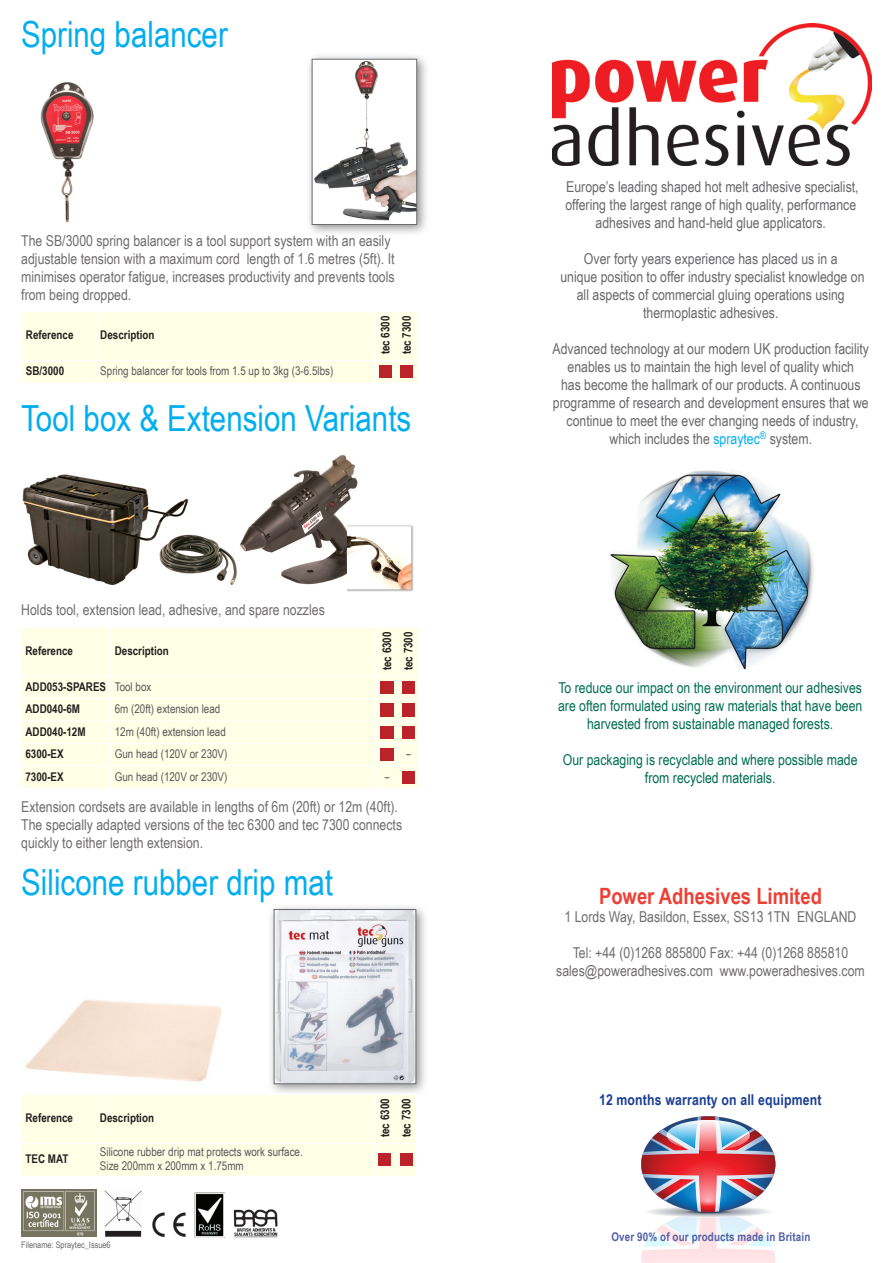
<style>
.page{position:relative;width:893px;height:1263px;background:#fff}
.page>*{position:absolute;margin:0;border:0;box-sizing:border-box;transform-origin:0 0}
.t1{font:36px "Arial Narrow";color:#00aeef}
.t2{font:700 22.5px "Arial Narrow";color:#ee3f34}
.t3{font:15px/18px "Arial Narrow";color:#69696c;text-align:center}
.t4{font:15px/18px "Arial Narrow";color:#706d6e}
.t5{font:15px/18px "Arial Narrow";color:#006e51;text-align:center}
.t6{font:700 15px "Arial Narrow";letter-spacing:.01em;color:#1b3f94}
.t7{font:12px/14.4px "Arial Narrow";color:#57585a}
.t8{font:700 12px/21.3px "Arial Narrow";color:#231f20}
.t9{font:700 12px "Arial Narrow";letter-spacing:.01em;color:#5260a8}
.t10{font:9px "Arial Narrow";color:#69696c}
.s1{font-weight:400;color:#57585a}
.s2{color:#00aeef}
</style>
<div class="page">
<img style="left:552px;top:23px;width:319px;height:142px">
<img style="left:610px;top:470px;width:204px;height:200px">
<svg style="left:641px;top:1116px;width:134px;height:147px"></svg>
<img style="left:21px;top:1190px;width:76px;height:46px">
<img style="left:104px;top:1190px;width:38px;height:46px">
<img style="left:152px;top:1212px;width:34px;height:25px">
<img style="left:194px;top:1192px;width:30px;height:45px">
<img style="left:233px;top:1209px;width:45px;height:29px">
<img style="left:240px;top:454px;width:118px;height:130px">
<img style="left:347px;top:522px;width:67px;height:70px">
<img style="left:22px;top:474px;width:167px;height:111px">
<img style="left:159px;top:530px;width:78px;height:55px">
<div style="left:306px;top:53px;width:123px;height:184px;background:#69696c;opacity:.75"></div>
<img style="left:314px;top:61px;width:101px;height:162px">
<div style="left:312px;top:59px;width:105px;height:166px;border:1px solid #69696c"></div>
<img style="left:26px;top:999px;width:196px;height:83px">
<img style="left:40px;top:82px;width:54px;height:141px">
<div style="left:22px;top:312px;width:395px;height:70px;background:#ffffe6"></div>
<div style="left:22px;top:628px;width:396px;height:160px;background:#ffffe6"></div>
<hr style="left:110px;top:628px;width:1px;height:48px;background:#fff">
<hr style="left:376px;top:628px;width:1px;height:48px;background:#fff">
<hr style="left:397px;top:628px;width:1px;height:48px;background:#fff">
<hr style="left:21px;top:676px;width:90px;height:1px;background:#fff">
<hr style="left:111px;top:676px;width:265px;height:1px;background:#fff">
<hr style="left:21px;top:698px;width:90px;height:1px;background:#fff">
<hr style="left:111px;top:698px;width:265px;height:1px;background:#fff">
<hr style="left:21px;top:721px;width:90px;height:1px;background:#fff">
<hr style="left:111px;top:721px;width:265px;height:1px;background:#fff">
<hr style="left:21px;top:743px;width:90px;height:1px;background:#fff">
<hr style="left:111px;top:743px;width:265px;height:1px;background:#fff">
<hr style="left:21px;top:765px;width:90px;height:2px;background:#fff">
<hr style="left:111px;top:765px;width:265px;height:2px;background:#fff">
<svg style="left:110px;top:677px;width:1px;height:111px"></svg>
<svg style="left:376px;top:676px;width:42px;height:112px;background:#e9bbae"></svg>
<div style="left:268px;top:903px;width:160px;height:193px;background:#69696c;opacity:.75"></div>
<img style="left:276px;top:911px;width:138px;height:171px">
<div style="left:274px;top:909px;width:142px;height:175px;border:1px solid #69696c"></div>
<div style="left:22px;top:1094px;width:395px;height:82px;background:#ffffe6"></div>
<h1 class="t1" style="left:21px;top:8px;width:208px">Spring balancer</h1>
<p class="t4" style="left:21px;top:231px;width:375px">The SB/3000 spring balancer is a tool support system with an easily adjustable tension with a maximum cord length of 1.6 metres (5ft). It minimises operator fatigue, increases productivity and prevents tools from being dropped.</p>
<p class="t8" style="left:26px;top:324px;width:49px">Reference</p>
<p class="t8" style="left:100px;top:324px;width:56px">Description</p>
<p class="t8" style="left:374px;top:354px;width:40px;rotate:-90deg">tec 6300 tec 7300</p>
<p class="t8" style="left:26px;top:360px;width:40px">SB/3000</p>
<p class="t7" style="left:100px;top:363px;width:235px">Spring balancer for tools from 1.5 up to 3kg (3-6.5lbs)</p>
<h1 class="t1" style="left:21px;top:392px;width:392px">Tool box &amp; Extension Variants</h1>
<p class="t4" style="left:21px;top:600px;width:305px">Holds tool, extension lead, adhesive, and spare nozzles</p>
<p class="t8" style="left:25px;top:640px;width:49px">Reference</p>
<p class="t8" style="left:115px;top:640px;width:56px">Description</p>
<p class="t8" style="left:25px;top:675px;width:127px;line-height:22.4px">ADD053-SPARES <span class="s1">Tool box<br></span>ADD040-6M</p>
<p class="t7" style="left:115px;top:701px;width:107px">6m (20ft) extension lead</p>
<p class="t8" style="left:25px;top:720px;width:62px">ADD040-12M</p>
<p class="t7" style="left:115px;top:724px;width:113px">12m (40ft) extension lead</p>
<p class="t8" style="left:25px;top:743px;width:40px">6300-EX</p>
<p class="t7" style="left:115px;top:746px;width:114px">Gun head (120V or 230V)</p>
<p class="t8" style="left:25px;top:765px;width:40px">7300-EX</p>
<p class="t7" style="left:115px;top:769px;width:114px">Gun head (120V or 230V)</p>
<p class="t8" style="left:376px;top:670px;width:40px;rotate:-90deg">tec 6300 tec 7300</p>
<p class="t4" style="left:21px;top:797px;width:382px">Extension cordsets are available in lengths of 6m (20ft) or 12m (40ft).<br>The specially adapted versions of the tec 6300 and tec 7300 connects quickly to either length extension.</p>
<h1 class="t1" style="left:21px;top:855px;width:313px">Silicone rubber drip mat</h1>
<p class="t8" style="left:26px;top:1107px;width:49px">Reference</p>
<p class="t8" style="left:100px;top:1107px;width:56px">Description</p>
<p class="t8" style="left:26px;top:1148px;width:44px">TEC MAT</p>
<p class="t7" style="left:100px;top:1144px;width:204px">Silicone rubber drip mat protects work surface.<br>Size 200mm x 200mm x 1.75mm</p>
<p class="t10" style="left:21px;top:1238px;width:91px">Filename: Spraytec_Issue6</p>
<p class="t8" style="left:374px;top:1137px;width:40px;rotate:-90deg">tec 6300 tec 7300</p>
<p class="t3" style="left:565px;top:177px;width:295px">Europe’s leading shaped hot melt adhesive specialist, offering the largest range of high quality, performance adhesives and hand-held glue applicators.</p>
<p class="t3" style="left:560px;top:249px;width:306px">Over forty years experience has placed us in a<br>unique position to offer industry specialist knowledge on all aspects of commercial gluing operations using thermoplastic adhesives.</p>
<p class="t3" style="left:552px;top:339px;width:318px">Advanced technology at our modern UK production facility enables us to maintain the high level of quality which<br>has become the hallmark of our products. A continuous programme of research and development ensures that we continue to meet the ever changing needs of industry, which includes the <span class="s2">spraytec</span><sup>®</sup> system.</p>
<p class="t5" style="left:558px;top:678px;width:306px">To reduce our impact on the environment our adhesives are often formulated using raw materials that have been harvested from sustainable managed forests.</p>
<p class="t5" style="left:563px;top:750px;width:296px">Our packaging is recyclable and where possible made from recycled materials.</p>
<h2 class="t2" style="left:599px;top:879px;width:224px">Power Adhesives Limited</h2>
<p class="t4" style="left:564px;top:907px;width:293px">1 Lords Way, Basildon, Essex, SS13 1TN ENGLAND</p>
<p class="t4" style="left:556px;top:943px;width:310px;text-align:center">Tel: +44 (0)1268 885800 Fax: +44 (0)1268 885810 sales@poweradhesives.com www.poweradhesives.com</p>
<p class="t6" style="left:599px;top:1088px;width:224px">12 months warranty on all equipment</p>
<p class="t9" style="left:611px;top:1228px;width:200px">Over 90% of our products made in Britain</p>
</div>
